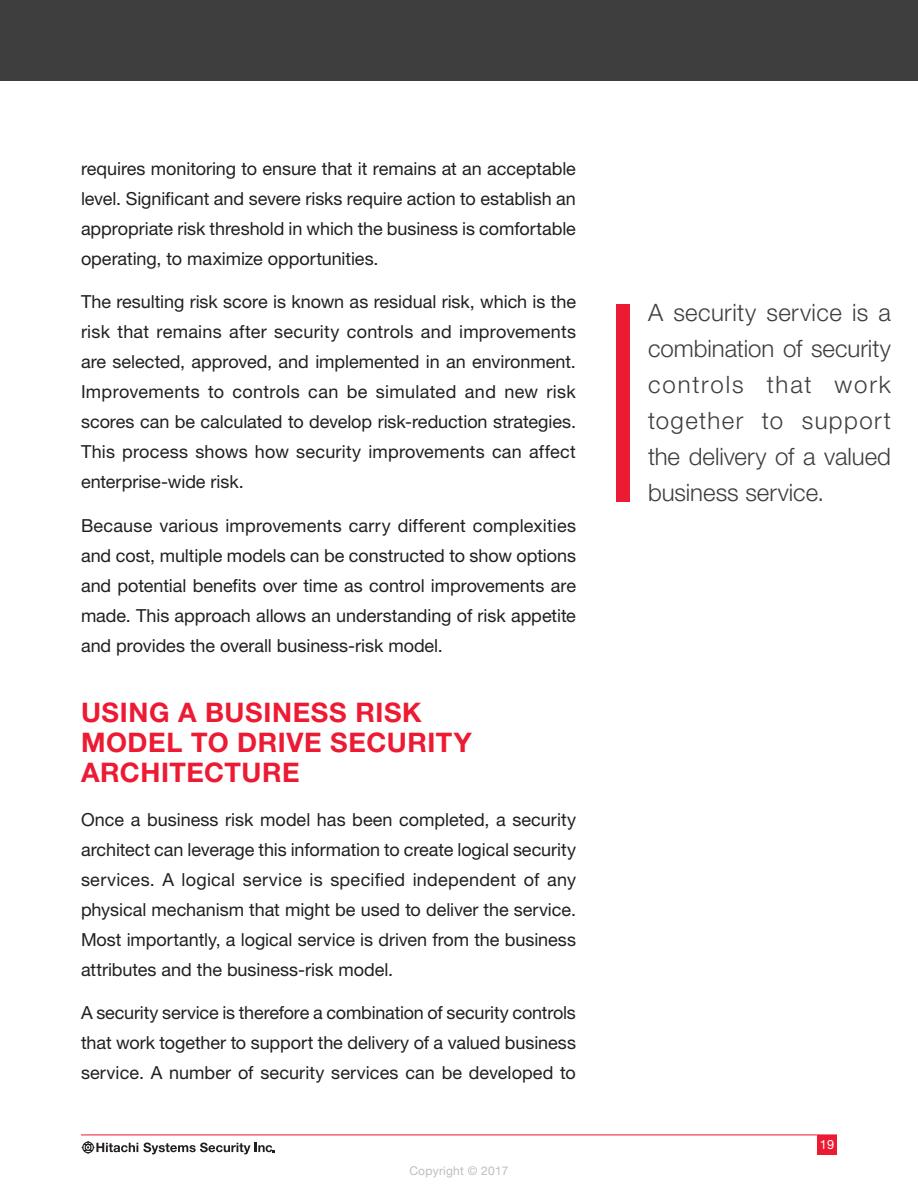
<style>
.page{position:relative;width:918px;height:1188px;background:#fff}
.page>*{position:absolute;margin:0;border:0;box-sizing:border-box;transform-origin:0 0}
.t1{font:700 27px/30px "Helvetica Neue LT Std";letter-spacing:.02em;color:#ed1a33}
.Callout_text{font:300 24px/36px "Helvetica Neue LT Std";color:#3e3e3f;text-align:justify}
.Body_Text{font:18px/30px "Helvetica Neue LT Std";color:#231f20;text-align:justify}
.t2{font:12.75px "Helvetica Neue LT Std";color:#fff}
.t3{font:12px "Helvetica Neue LT Std";letter-spacing:.02em;color:#bcbdc0}
</style>
<div class="page">
<div style="left:0;top:0;width:918px;height:81px;background:#3e3e3f"></div>
<div style="left:616px;top:304px;width:14px;height:197px;background:#ed1a33"></div>
<hr style="left:81px;top:1135px;width:756px;height:1px;background:#ed1a33">
<svg style="left:81px;top:1140px;width:194px;height:15px"></svg>
<div style="left:817px;top:1135px;width:20px;height:20px;background:#ed1a33"></div>
<p class="Body_Text" style="left:81px;top:153px;width:496px">requires monitoring to ensure that it remains at an acceptable level. Significant and severe risks require action to establish an appropriate risk threshold in which the business is comfortable operating, to maximize opportunities.</p>
<p class="Body_Text" style="left:81px;top:287px;width:497px">The resulting risk score is known as residual risk, which is the risk that remains after security controls and improvements are selected, approved, and implemented in an environment.<br>Improvements to controls can be simulated and new risk scores can be calculated to develop risk-reduction strategies.<br>This process shows how security improvements can affect enterprise-wide risk.</p>
<p class="Body_Text" style="left:81px;top:510px;width:497px">Because various improvements carry different complexities and cost, multiple models can be constructed to show options and potential benefits over time as control improvements are made. This approach allows an understanding of risk appetite and provides the overall business-risk model.</p>
<h1 class="t1" style="left:81px;top:697px;width:392px">USING A BUSINESS RISK<br>MODEL TO DRIVE SECURITY<br>ARCHITECTURE</h1>
<p class="Body_Text" style="left:81px;top:804px;width:497px">Once a business risk model has been completed, a security architect can leverage this information to create logical security services. A logical service is specified independent of any physical mechanism that might be used to deliver the service.<br>Most importantly, a logical service is driven from the business attributes and the business-risk model.</p>
<p class="Body_Text" style="left:81px;top:998px;width:497px">A security service is therefore a combination of security controls that work together to support the delivery of a valued business service. A number of security services can be developed to</p>
<p class="t3" style="left:409px;top:1163px;width:101px">Copyright © 2017</p>
<p class="Callout_text" style="left:648px;top:294px;width:245px">A security service is a combination of security controls that work together to support the delivery of a valued business service.</p>
<p class="t2" style="left:820px;top:1137px;width:16px">19</p>
</div>
